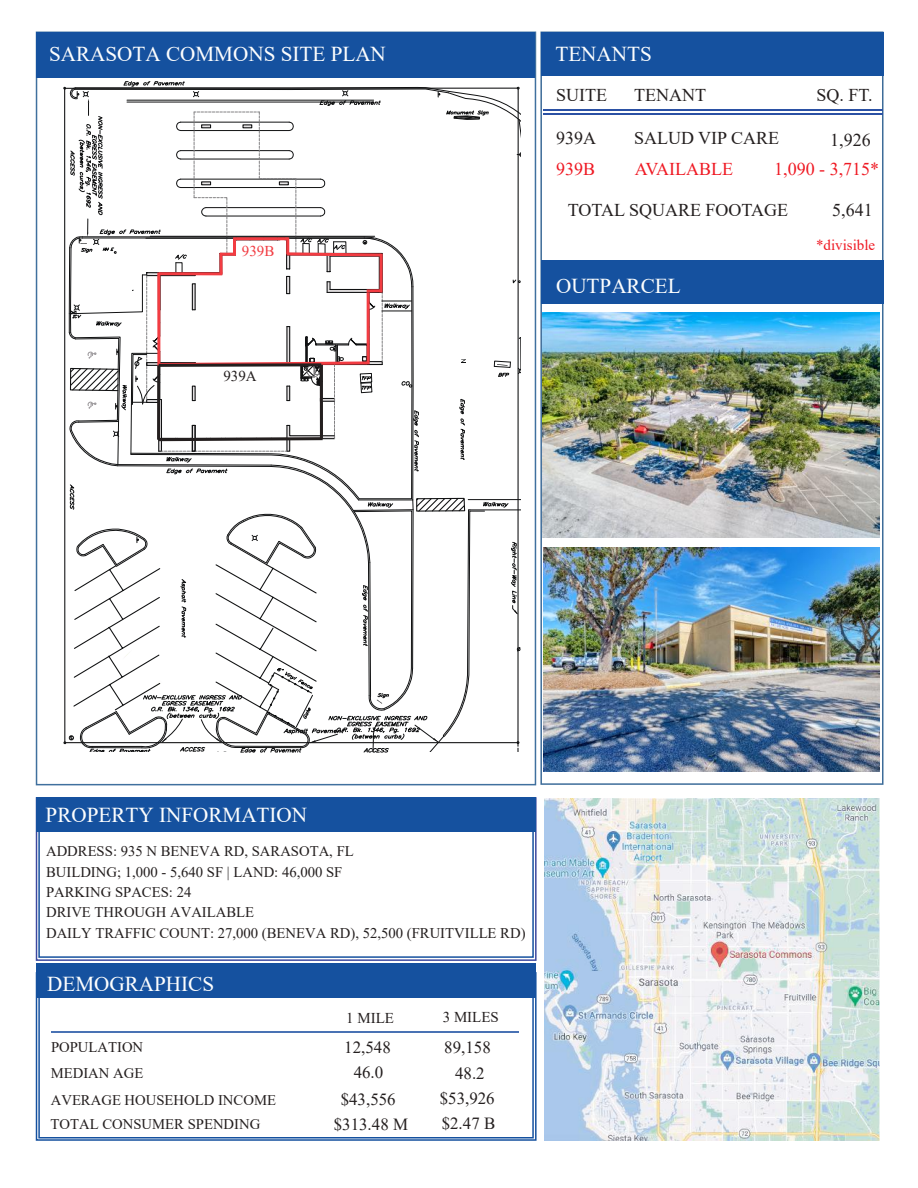
<style>
.page{position:relative;width:918px;height:1188px;background:#fff}
.page>*{position:absolute;margin:0;border:0;box-sizing:border-box;transform-origin:0 0}
.t1{font:21.15px "Times New Roman";color:#fdfefe}
.t2{font:18px "Times New Roman";color:#241f1f}
.t3{font:18px "Times New Roman";color:#ef1923}
.t4{font:16.95px/26.2px "Times New Roman";color:#241f1f;text-align:center}
.t5{font:15px "Times New Roman";color:#241f1f}
.t6{font:15px "Times New Roman";color:#ef1923}
.t7{font:15px "Times New Roman";color:#f23c42}
.t8{font:14.7px/20.4px "Times New Roman";color:#241f1f}
</style>
<div class="page">
<div style="left:36px;top:797px;width:501px;height:164px;border:2px solid #3d49a0"></div>
<div style="left:38px;top:797px;width:496px;height:161px;border:2px solid #15519f"></div>
<div style="left:36px;top:972px;width:501px;height:169px;border:2px solid #15519f"></div>
<div style="left:38px;top:972px;width:496px;height:167px;border:2px solid #15519f"></div>
<div style="left:37px;top:32px;width:498px;height:45px;background:#15519f"></div>
<img style="left:545px;top:798px;width:335px;height:343px">
<div style="left:541px;top:32px;width:343px;height:44px;background:#15519f"></div>
<div style="left:36px;top:964px;width:500px;height:34px;background:#15519f"></div>
<hr style="left:51px;top:1031px;width:468px;height:2px;background:#4972b4">
<div style="left:36px;top:798px;width:500px;height:34px;background:#15519f"></div>
<img style="left:543px;top:312px;width:337px;height:225px">
<img style="left:543px;top:548px;width:337px;height:224px">
<div style="left:541px;top:261px;width:343px;height:43px;background:#15519f"></div>
<hr style="left:543px;top:109px;width:340px;height:2px;background:#2b51a4">
<hr style="left:543px;top:113px;width:340px;height:2px;background:#2b51a4">
<svg style="left:63px;top:81px;width:458px;height:717px"></svg>
<hr style="left:320px;top:365px;width:3px;height:74px;background:#241f1f">
<h1 class="t1" style="left:49px;top:39px;width:338px">SARASOTA COMMONS SITE PLAN</h1>
<h1 class="t1" style="left:555px;top:39px;width:98px">TENANTS</h1>
<p class="t7" style="left:242px;top:240px;width:34px">939B</p>
<p class="t5" style="left:223px;top:365px;width:35px">939A</p>
<p class="t2" style="left:556px;top:82px;width:52px">SUITE</p>
<p class="t2" style="left:634px;top:82px;width:73px">TENANT</p>
<p class="t2" style="left:817px;top:82px;width:58px">SQ. FT.</p>
<p class="t2" style="left:556px;top:125px;width:41px">939A</p>
<p class="t2" style="left:634px;top:125px;width:147px">SALUD VIP CARE</p>
<p class="t2" style="left:830px;top:127px;width:42px">1,926</p>
<p class="t3" style="left:556px;top:156px;width:41px">939B</p>
<p class="t3" style="left:635px;top:156px;width:100px">AVAILABLE</p>
<p class="t2" style="left:568px;top:197px;width:222px">TOTAL SQUARE FOOTAGE</p>
<p class="t2" style="left:832px;top:197px;width:42px">5,641</p>
<p class="t3" style="left:774px;top:156px;width:106px">1,090 - 3,715*</p>
<h1 class="t1" style="left:556px;top:271px;width:126px">OUTPARCEL</h1>
<p class="t6" style="left:816px;top:235px;width:61px">*divisible</p>
<h1 class="t1" style="left:46px;top:800px;width:263px">PROPERTY INFORMATION</h1>
<p class="t8" style="left:46px;top:841px;width:481px">ADDRESS: 935 N BENEVA RD, SARASOTA, FL<br>BUILDING; 1,000 - 5,640 SF | LAND: 46,000 SF<br>PARKING SPACES: 24<br>DRIVE THROUGH AVAILABLE<br>DAILY TRAFFIC COUNT: 27,000 (BENEVA RD), 52,500 (FRUITVILLE RD)</p>
<h1 class="t1" style="left:47px;top:969px;width:168px">DEMOGRAPHICS</h1>
<p class="t5" style="left:346px;top:1007px;width:49px">1 MILE</p>
<p class="t5" style="left:443px;top:1006px;width:58px">3 MILES</p>
<p class="t8" style="left:51px;top:1033px;width:227px;line-height:26.5px">POPULATION<br>MEDIAN AGE<br>AVERAGE HOUSEHOLD INCOME</p>
<p class="t4" style="left:341px;top:1033px;width:57px">12,548<br>46.0 $43,556</p>
<p class="t4" style="left:440px;top:1034px;width:57px;line-height:25.5px">89,158<br>48.2 $53,926</p>
<p class="t8" style="left:51px;top:1114px;width:211px">TOTAL CONSUMER SPENDING</p>
<p class="t4" style="left:334px;top:1111px;width:76px">$313.48 M</p>
<p class="t4" style="left:442px;top:1110px;width:55px">$2.47 B</p>
</div>
